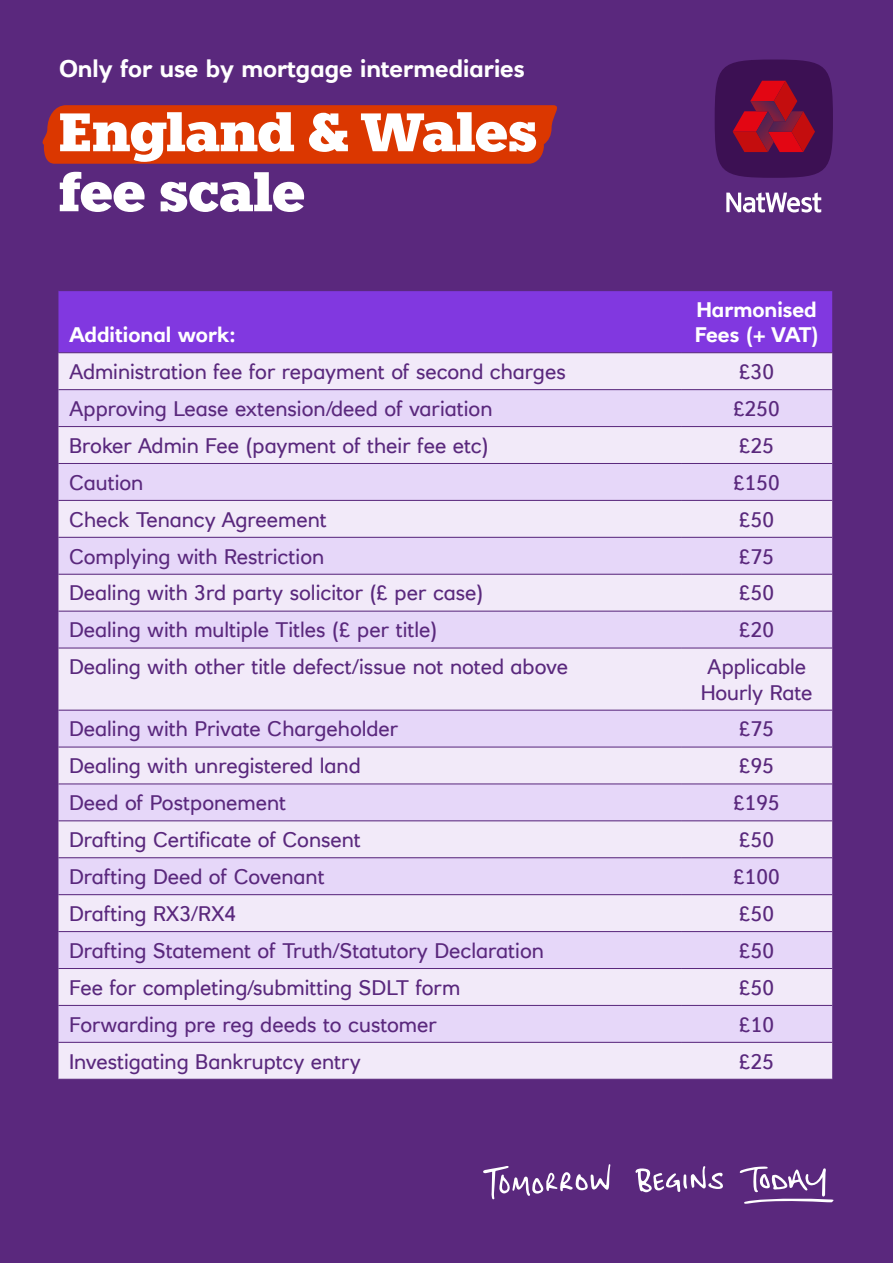
<style>
.page{position:relative;width:893px;height:1263px;background:#5a287d}
.page>*{position:absolute;margin:0;border:0;box-sizing:border-box;transform-origin:0 0}
.t1{font:900 54px/60px "Knile";letter-spacing:-.025em;color:#fff}
.t2{font:700 24px "RN House Sans";color:#fff}
.t3{font:21px/25.2px "RN House Sans";color:#5a287d;text-align:center}
.t4{font:700 21px/25.2px "RN House Sans";color:#fff}
</style>
<div class="page">
<svg style="left:740px;top:1166px;width:94px;height:38px"></svg>
<svg style="left:483px;top:1164px;width:127px;height:35px"></svg>
<svg style="left:635px;top:1166px;width:88px;height:26px"></svg>
<div style="left:715px;top:60px;width:118px;height:118px;background:#3c1053;border-radius:50%"></div>
<svg style="left:726px;top:192px;width:95px;height:20px"></svg>
<svg style="left:733px;top:81px;width:82px;height:71px"></svg>
<div style="left:42px;top:105px;width:515px;height:59px;background:#db3700"></div>
<div style="left:58px;top:291px;width:774px;height:61px;background:#8138e0"></div>
<div style="left:58px;top:353px;width:774px;height:726px;background:#f2eaf9"></div>
<svg style="left:58px;top:390px;width:774px;height:652px;background:#eadef7"></svg>
<hr style="left:58px;top:389px;width:623px;height:1px;background:#5a287d">
<hr style="left:681px;top:389px;width:151px;height:1px;background:#5a287d">
<hr style="left:58px;top:426px;width:623px;height:1px;background:#5a287d">
<hr style="left:681px;top:426px;width:151px;height:1px;background:#5a287d">
<hr style="left:58px;top:463px;width:623px;height:1px;background:#5a287d">
<hr style="left:681px;top:463px;width:151px;height:1px;background:#5a287d">
<hr style="left:58px;top:500px;width:623px;height:1px;background:#5a287d">
<hr style="left:681px;top:500px;width:151px;height:1px;background:#5a287d">
<hr style="left:58px;top:537px;width:623px;height:1px;background:#5a287d">
<hr style="left:681px;top:537px;width:151px;height:1px;background:#5a287d">
<hr style="left:58px;top:574px;width:623px;height:1px;background:#5a287d">
<hr style="left:681px;top:574px;width:151px;height:1px;background:#5a287d">
<hr style="left:58px;top:611px;width:623px;height:1px;background:#5a287d">
<hr style="left:681px;top:611px;width:151px;height:1px;background:#5a287d">
<hr style="left:58px;top:648px;width:623px;height:1px;background:#5a287d">
<hr style="left:681px;top:648px;width:151px;height:1px;background:#5a287d">
<hr style="left:58px;top:710px;width:623px;height:1px;background:#5a287d">
<hr style="left:681px;top:710px;width:151px;height:1px;background:#5a287d">
<hr style="left:58px;top:747px;width:623px;height:1px;background:#5a287d">
<hr style="left:681px;top:747px;width:151px;height:1px;background:#5a287d">
<hr style="left:58px;top:783px;width:623px;height:1px;background:#5a287d">
<hr style="left:681px;top:783px;width:151px;height:1px;background:#5a287d">
<hr style="left:58px;top:820px;width:623px;height:1px;background:#5a287d">
<hr style="left:681px;top:820px;width:151px;height:1px;background:#5a287d">
<hr style="left:58px;top:857px;width:623px;height:1px;background:#5a287d">
<hr style="left:681px;top:857px;width:151px;height:1px;background:#5a287d">
<hr style="left:58px;top:894px;width:623px;height:1px;background:#5a287d">
<hr style="left:681px;top:894px;width:151px;height:1px;background:#5a287d">
<hr style="left:58px;top:931px;width:623px;height:1px;background:#5a287d">
<hr style="left:681px;top:931px;width:151px;height:1px;background:#5a287d">
<hr style="left:58px;top:968px;width:623px;height:1px;background:#5a287d">
<hr style="left:681px;top:968px;width:151px;height:1px;background:#5a287d">
<hr style="left:58px;top:1005px;width:623px;height:1px;background:#5a287d">
<hr style="left:681px;top:1005px;width:151px;height:1px;background:#5a287d">
<hr style="left:58px;top:1042px;width:623px;height:1px;background:#5a287d">
<hr style="left:681px;top:1042px;width:151px;height:1px;background:#5a287d">
<h4 class="t2" style="left:59px;top:54px;width:467px">Only for use by mortgage intermediaries</h4>
<h1 class="t1" style="left:58px;top:103px;width:481px">England &amp; Wales fee scale</h1>
<p class="t4" style="left:69px;top:322px;width:168px">Additional work:</p>
<p class="t4" style="left:695px;top:297px;width:125px">Harmonised<br>Fees (+ VAT)</p>
<p class="t3" style="left:69px;top:359px;width:498px">Administration fee for repayment of second charges</p>
<p class="t3" style="left:739px;top:359px;width:36px">£30</p>
<p class="t3" style="left:69px;top:396px;width:425px">Approving Lease extension/deed of variation</p>
<p class="t3" style="left:733px;top:396px;width:48px">£250</p>
<p class="t3" style="left:69px;top:433px;width:421px">Broker Admin Fee (payment of their fee etc)</p>
<p class="t3" style="left:739px;top:433px;width:36px">£25</p>
<p class="t3" style="left:69px;top:470px;width:76px">Caution</p>
<p class="t3" style="left:733px;top:470px;width:48px">£150</p>
<p class="t3" style="left:69px;top:506px;width:259px">Check Tenancy Agreement</p>
<p class="t3" style="left:739px;top:506px;width:36px">£50</p>
<p class="t3" style="left:69px;top:543px;width:257px">Complying with Restriction</p>
<p class="t3" style="left:739px;top:543px;width:36px">£75</p>
<p class="t3" style="left:69px;top:580px;width:416px">Dealing with 3rd party solicitor (£ per case)</p>
<p class="t3" style="left:739px;top:580px;width:36px">£50</p>
<p class="t3" style="left:69px;top:617px;width:370px">Dealing with multiple Titles (£ per title)</p>
<p class="t3" style="left:739px;top:617px;width:36px">£20</p>
<p class="t3" style="left:69px;top:654px;width:500px">Dealing with other title defect/issue not noted above</p>
<p class="t3" style="left:701px;top:654px;width:113px">Applicable<br>Hourly Rate</p>
<p class="t3" style="left:69px;top:716px;width:331px">Dealing with Private Chargeholder</p>
<p class="t3" style="left:739px;top:716px;width:36px">£75</p>
<p class="t3" style="left:69px;top:753px;width:293px">Dealing with unregistered land</p>
<p class="t3" style="left:739px;top:753px;width:36px">£95</p>
<p class="t3" style="left:69px;top:790px;width:219px">Deed of Postponement</p>
<p class="t3" style="left:733px;top:790px;width:48px">£195</p>
<p class="t3" style="left:69px;top:827px;width:293px">Drafting Certificate of Consent</p>
<p class="t3" style="left:739px;top:827px;width:36px">£50</p>
<p class="t3" style="left:69px;top:864px;width:257px">Drafting Deed of Covenant</p>
<p class="t3" style="left:733px;top:864px;width:48px">£100</p>
<p class="t3" style="left:69px;top:901px;width:169px">Drafting RX3/RX4</p>
<p class="t3" style="left:739px;top:901px;width:36px">£50</p>
<p class="t3" style="left:69px;top:938px;width:476px">Drafting Statement of Truth/Statutory Declaration</p>
<p class="t3" style="left:739px;top:938px;width:36px">£50</p>
<p class="t3" style="left:69px;top:975px;width:393px">Fee for completing/submitting SDLT form</p>
<p class="t3" style="left:739px;top:975px;width:36px">£50</p>
<p class="t3" style="left:69px;top:1011px;width:369px">Forwarding pre reg deeds to customer</p>
<p class="t3" style="left:739px;top:1011px;width:36px">£10</p>
<p class="t3" style="left:69px;top:1048px;width:293px">Investigating Bankruptcy entry</p>
<p class="t3" style="left:739px;top:1048px;width:36px">£25</p>
</div>
